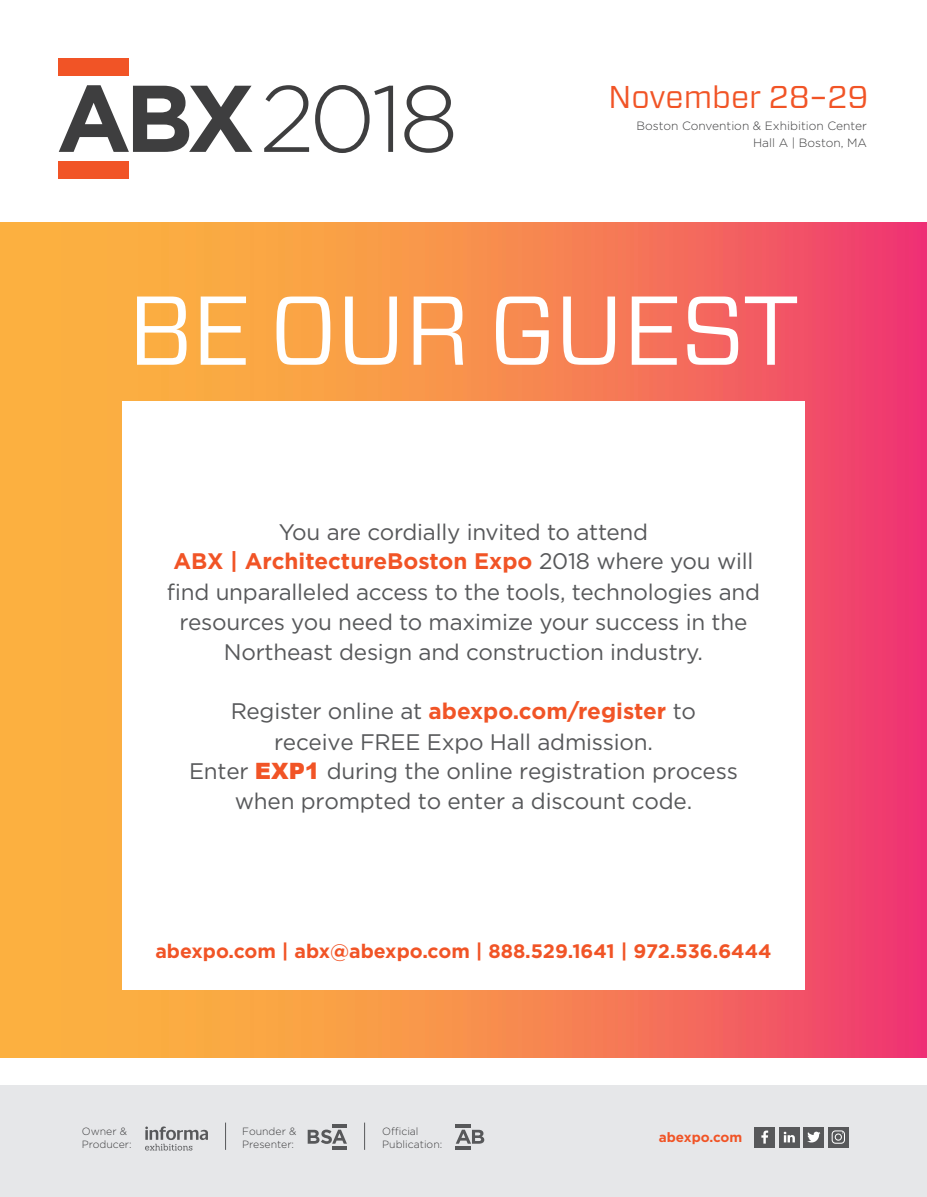
<style>
.page{position:relative;width:927px;height:1197px;background:#fff}
.page>*{position:absolute;margin:0;border:0;box-sizing:border-box;transform-origin:0 0}
.t1{font:97.5px "Vitesse Sans";letter-spacing:-.02em;color:#fff}
.t2{font:31.5px "Vitesse Sans";color:#f15426}
.t3{font:22.5px/30px "Gotham";letter-spacing:-.01em;color:#57585a;text-align:center}
.t4{font:700 19.5px "Gotham";color:#f15426}
.t5{font:700 13.5px "Gotham";color:#f15426}
.t6{font:300 12px "Gotham";color:#3e3e3f}
.t7{font:300 10.5px/12.6px "Gotham";color:#3e3e3f}
.s1{font-weight:700;color:#f15426}
.s2{font-family:"Arial";font-weight:900;color:#f15426}
</style>
<div class="page">
<img style="left:0;top:222px;width:927px;height:836px">
<div style="left:0;top:1086px;width:927px;height:111px;background:#e6e7e9"></div>
<div style="left:755px;top:1127px;width:20px;height:20px;background:#57585a"></div>
<div style="left:779px;top:1127px;width:20px;height:20px;background:#57585a"></div>
<div style="left:804px;top:1127px;width:20px;height:20px;background:#57585a"></div>
<div style="left:828px;top:1127px;width:20px;height:20px;background:#57585a"></div>
<svg style="left:784px;top:1132px;width:11px;height:10px"></svg>
<svg style="left:807px;top:1132px;width:13px;height:10px"></svg>
<svg style="left:761px;top:1131px;width:7px;height:13px"></svg>
<svg style="left:832px;top:1130px;width:13px;height:14px"></svg>
<svg style="left:145px;top:1126px;width:63px;height:25px"></svg>
<svg style="left:308px;top:1130px;width:39px;height:14px"></svg>
<hr style="left:332px;top:1124px;width:15px;height:4px;background:#57585a">
<hr style="left:332px;top:1146px;width:15px;height:3px;background:#57585a">
<svg style="left:456px;top:1130px;width:28px;height:14px"></svg>
<hr style="left:456px;top:1124px;width:15px;height:4px;background:#57585a">
<hr style="left:456px;top:1146px;width:15px;height:3px;background:#57585a">
<svg style="left:225px;top:1123px;width:1px;height:27px"></svg>
<svg style="left:364px;top:1123px;width:1px;height:27px"></svg>
<div style="left:122px;top:401px;width:683px;height:589px;background:#fff"></div>
<svg style="left:59px;top:85px;width:193px;height:67px"></svg>
<div style="left:58px;top:58px;width:71px;height:18px;background:#f15426"></div>
<div style="left:58px;top:162px;width:71px;height:17px;background:#f15426"></div>
<svg style="left:264px;top:85px;width:45px;height:67px"></svg>
<svg style="left:315px;top:85px;width:78px;height:68px"></svg>
<svg style="left:404px;top:85px;width:49px;height:68px"></svg>
<p class="t2" style="left:609px;top:75px;width:261px">November 28–29</p>
<p class="t6" style="left:637px;top:118px;width:232px">Boston Convention &amp; Exhibition Center</p>
<p class="t6" style="left:753px;top:136px;width:115px">Hall A | Boston, MA</p>
<p class="t1" style="left:128px;top:265px;width:673px">BE OUR GUEST</p>
<p class="t3" style="left:167px;top:517px;width:595px">You are cordially invited to attend<br><span class="s1">ABX | ArchitectureBoston Expo</span> 2018 where you will find unparalleled access to the tools, technologies and resources you need to maximize your success in the Northeast design and construction industry.</p>
<p class="t3" style="left:189px;top:696px;width:550px">Register online at <span class="s1">abexpo.com/register</span> to receive FREE Expo Hall admission.<br>Enter <span class="s2">EXP1</span> during the online registration process when prompted to enter a discount code.</p>
<p class="t4" style="left:155px;top:938px;width:618px">abexpo.com | abx@abexpo.com | 888.529.1641 | 972.536.6444</p>
<p class="t7" style="left:82px;top:1125px;width:51px">Owner &amp;<br>Producer:</p>
<p class="t7" style="left:242px;top:1125px;width:56px">Founder &amp;<br>Presenter:</p>
<p class="t7" style="left:382px;top:1125px;width:62px">Official<br>Publication:</p>
<p class="t5" style="left:659px;top:1129px;width:85px">abexpo.com</p>
</div>
